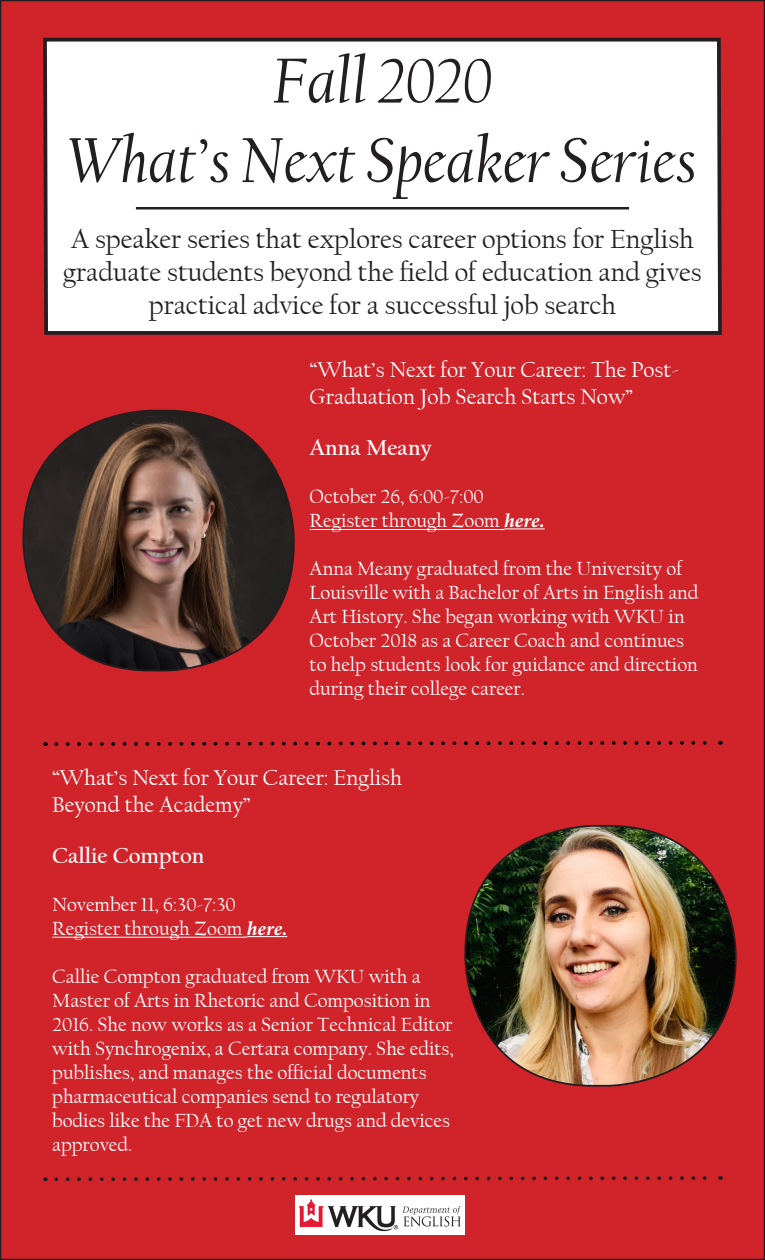
<style>
.page{position:relative;width:765px;height:1260px;background:#fff}
.page>*{position:absolute;margin:0;border:0;box-sizing:border-box;transform-origin:0 0}
.t1{font:italic 66.25px "Californian FB";color:#231f20}
.t2{font:27.5px/33px "Californian FB";color:#231f20;text-align:center}
.t3{font:22.5px/27px "Californian FB";color:#fff}
.t4{font:700 22.5px "Californian FB";color:#fff}
.t5{font:20px/24px "Californian FB";color:#fff}
.s1{font-family:"Minion Pro";font-weight:700;font-style:italic}
</style>
<div class="page">
<div style="left:1px;top:1px;width:763px;height:1258px;background:#d1232a"></div>
<div style="left:43px;top:37px;width:679px;height:298px;background:#fff"></div>
<hr style="left:136px;top:207px;width:493px;height:2px;background:#231f20">
<img style="left:465px;top:826px;width:271px;height:260px">
<svg style="left:54px;top:740px;width:667px;height:6px"></svg>
<svg style="left:54px;top:1176px;width:667px;height:6px"></svg>
<img style="left:296px;top:1196px;width:168px;height:39px">
<hr style="left:52px;top:937px;width:190px;height:1px;background:#fff">
<hr style="left:247px;top:936px;width:40px;height:1px;background:#fff">
<hr style="left:310px;top:529px;width:190px;height:1px;background:#fff">
<hr style="left:504px;top:528px;width:41px;height:1px;background:#fff">
<img style="left:23px;top:411px;width:271px;height:260px">
<p class="t1" style="left:273px;top:44px;width:221px">Fall 2020</p>
<p class="t1" style="left:68px;top:124px;width:630px">What’s Next Speaker Series</p>
<p class="t2" style="left:63px;top:223px;width:640px">A speaker series that explores career options for English graduate students beyond the field of education and gives practical advice for a successful job search</p>
<p class="t3" style="left:310px;top:356px;width:371px">“What’s Next for Your Career: The Post-<br>Graduation Job Search Starts Now”</p>
<p class="t4" style="left:310px;top:435px;width:124px">Anna Meany</p>
<p class="t5" style="left:310px;top:485px;width:176px">October 26, 6:00-7:00</p>
<p class="t5" style="left:310px;top:509px;width:237px">Register through Zoom <span class="s1">here.</span></p>
<p class="t5" style="left:310px;top:557px;width:390px">Anna Meany graduated from the University of Louisville with a Bachelor of Arts in English and Art History. She began working with WKU in October 2018 as a Career Coach and continues to help students look for guidance and direction during their college career.</p>
<p class="t3" style="left:52px;top:764px;width:351px">“What’s Next for Your Career: English<br>Beyond the Academy”</p>
<p class="t4" style="left:52px;top:843px;width:154px">Callie Compton</p>
<p class="t5" style="left:52px;top:892px;width:185px">November 11, 6:30-7:30</p>
<p class="t5" style="left:52px;top:916px;width:237px">Register through Zoom <span class="s1">here.</span></p>
<p class="t5" style="left:52px;top:964px;width:403px">Callie Compton graduated from WKU with a Master of Arts in Rhetoric and Composition in 2016. She now works as a Senior Technical Editor with Synchrogenix, a Certara company. She edits, publishes, and manages the official documents pharmaceutical companies send to regulatory bodies like the FDA to get new drugs and devices approved.</p>
</div>
